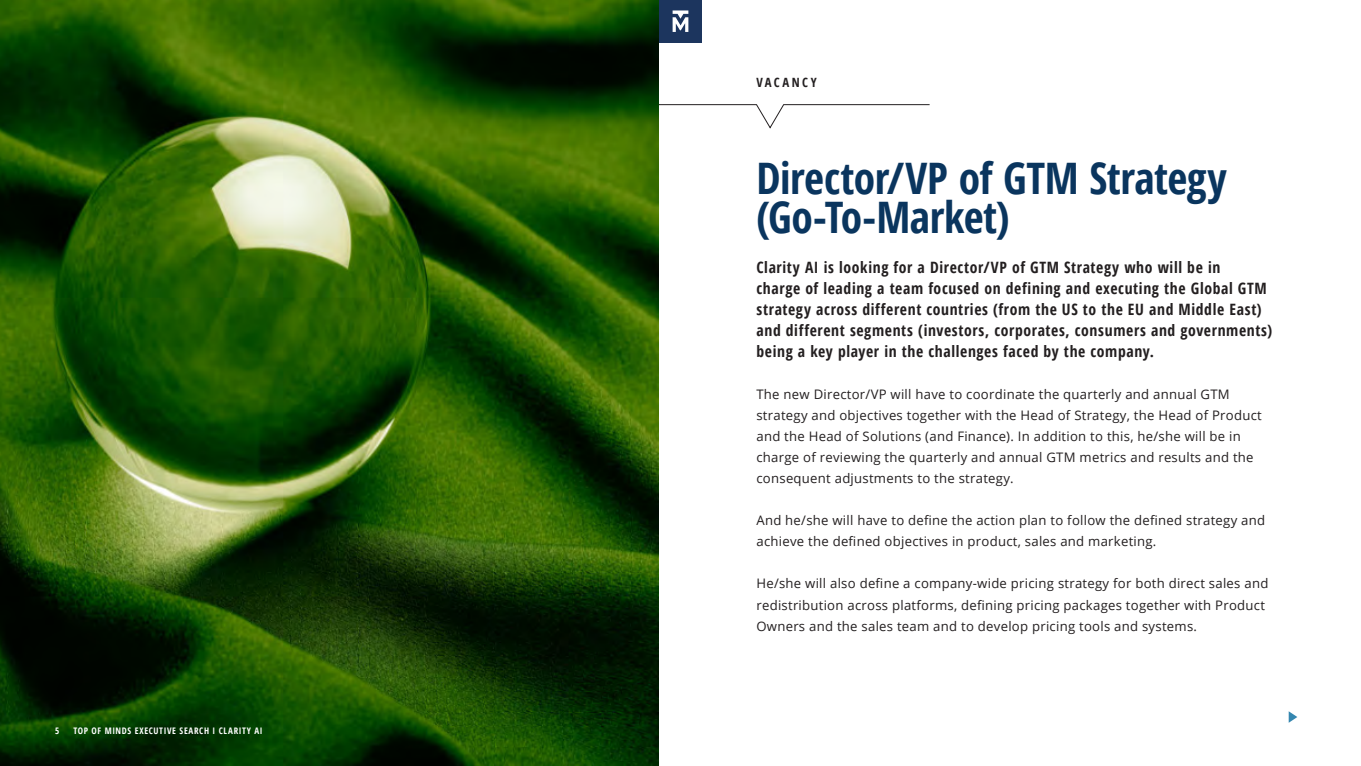
<style>
.page{position:relative;width:1361px;height:766px;background:#fff}
.page>*{position:absolute;margin:0;border:0;box-sizing:border-box;transform-origin:0 0}
.Page_header_kopie{font:700 condensed 43.42px/38.5px "Open Sans";letter-spacing:-.01em;color:#0a355e}
.t1{font:700 condensed 15.67px/21px "Open Sans";letter-spacing:.04em;color:#231f20}
.t2{font:13.12px/21px "Open Sans";letter-spacing:.02em;color:#231f20}
.t3{font:700 condensed 12.75px "Open Sans";letter-spacing:.19em;color:#231f20}
.t4{font:700 condensed 9px "Open Sans";letter-spacing:.07em;color:#fff}
</style>
<div class="page">
<svg style="left:658px;top:104px;width:272px;height:24px"></svg>
<img style="left:0;top:0;width:658px;height:765px">
<svg style="left:1288px;top:711px;width:9px;height:11px"></svg>
<div style="left:659px;top:0;width:43px;height:43px;background:#1c355e"></div>
<svg style="left:672px;top:10px;width:16px;height:22px"></svg>
<p class="t4" style="left:55px;top:724px;width:6px">5</p>
<p class="t4" style="left:73px;top:724px;width:191px">TOP OF MINDS EXECUTIVE SEARCH I CLARITY AI</p>
<p class="t3" style="left:756px;top:73px;width:62px">VACANCY</p>
<p class="Page_header_kopie" style="left:756px;top:158px;width:472px">Director/VP of GTM Strategy (Go-To-Market)</p>
<p class="t1" style="left:756px;top:256px;width:517px">Clarity AI is looking for a Director/VP of GTM Strategy who will be in<br>charge of leading a team focused on defining and executing the Global GTM strategy across different countries (from the US to the EU and Middle East) and different segments (investors, corporates, consumers and governments) being a key player in the challenges faced by the company.</p>
<p class="t2" style="left:756px;top:383px;width:507px">The new Director/VP will have to coordinate the quarterly and annual GTM strategy and objectives together with the Head of Strategy, the Head of Product and the Head of Solutions (and Finance). In addition to this, he/she will be in charge of reviewing the quarterly and annual GTM metrics and results and the consequent adjustments to the strategy.</p>
<p class="t2" style="left:756px;top:509px;width:510px">And he/she will have to define the action plan to follow the defined strategy and achieve the defined objectives in product, sales and marketing.</p>
<p class="t2" style="left:756px;top:572px;width:513px">He/she will also define a company-wide pricing strategy for both direct sales and redistribution across platforms, defining pricing packages together with Product<br>Owners and the sales team and to develop pricing tools and systems.</p>
</div>
